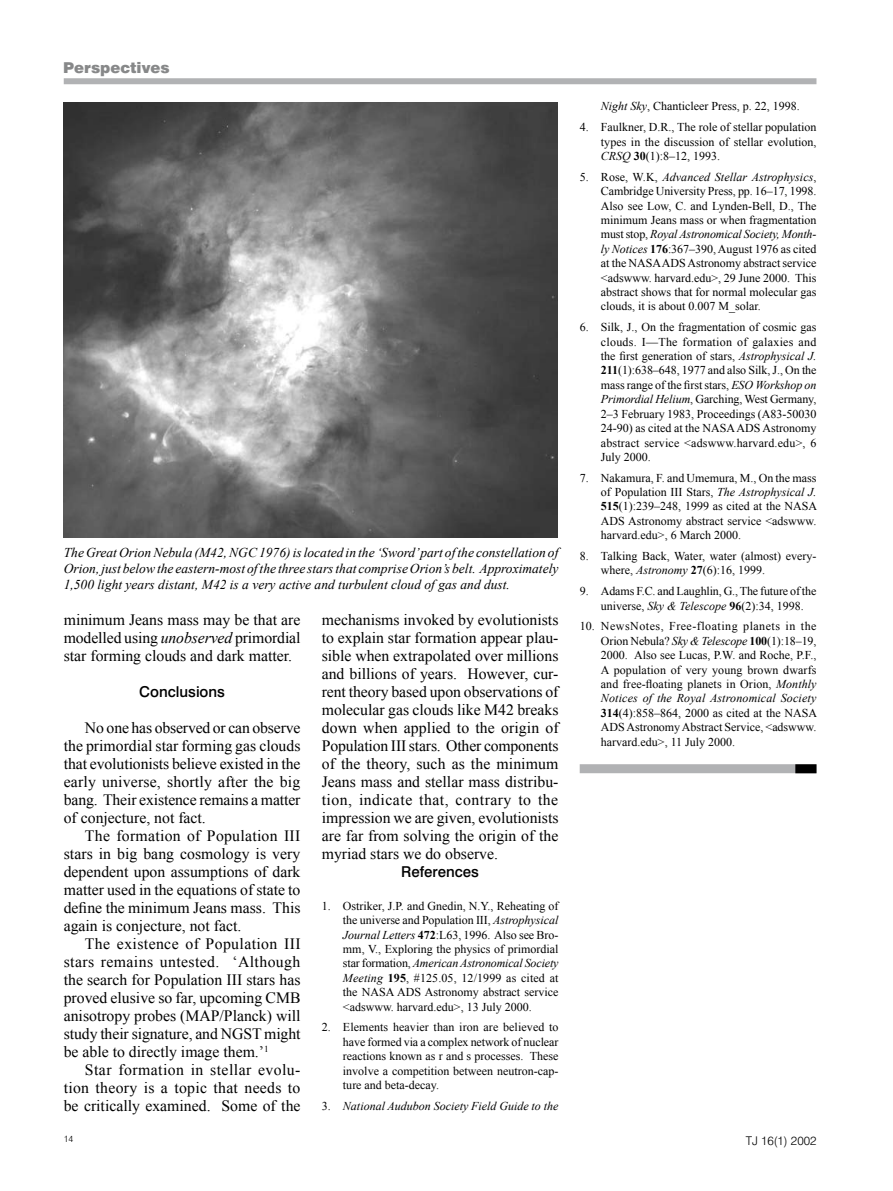
<style>
.page{position:relative;width:893px;height:1191px;background:#fff}
.page>*{position:absolute;margin:0;border:0;box-sizing:border-box;transform-origin:0 0}
.t1{font:15.75px/18px "Times New Roman";color:#000;text-align:justify}
.t2{font:500 15px "Swiss 721 BT";color:#000}
.t3{font:900 15px "Swiss 721 BT";color:#878889}
.t4{font:italic 13.5px/16.2px "Times New Roman";color:#000;text-align:justify}
.t5{font:12px/14.4px "Times New Roman";color:#000;text-align:justify}
.t6{font:italic 12px "Times New Roman";color:#000}
.t7{font:300 12px "Swiss 721 BT";color:#000}
.t8{font:300 9px "Swiss 721 BT";color:#000}
.s1{font-style:italic}
.s2{font-weight:700}
.s3{font-style:normal}
</style>
<div class="page">
<div style="left:64px;top:78px;width:752px;height:6px;background:#b1b2b4"></div>
<img style="left:64px;top:102px;width:493px;height:435px">
<div style="left:580px;top:764px;width:236px;height:9px;background:#b1b2b4"></div>
<div style="left:795px;top:764px;width:21px;height:9px;background:#000"></div>
<p class="t3" style="left:63px;top:59px;width:108px">Perspectives</p>
<p class="t4" style="left:64px;top:544px;width:496px">The Great Orion Nebula (M42, NGC 1976) is located in the ‘Sword’ part of the constellation of Orion, just below the eastern-most of the three stars that comprise Orion’s belt. Approximately 1,500 light years distant, M42 is a very active and turbulent cloud of gas and dust.</p>
<h1 class="t1" style="left:64px;top:611px;width:238px">minimum Jeans mass may be that are modelled using <span class="s1">unobserved</span> pri-mordial star forming clouds and dark matter.</h1>
<p class="t2" style="left:139px;top:683px;width:87px">Conclusions</p>
<h1 class="t1" style="left:64px;top:719px;width:238px;text-indent:21px">No one has observed or can observe the primordial star forming gas clouds that evolutionists believe existed in the early universe, shortly after the big bang. Their existence remains a matter of conjecture, not fact.</h1>
<h1 class="t1" style="left:64px;top:827px;width:238px;text-indent:21px">The formation of Population III stars in big bang cosmology is very dependent upon assumptions of dark matter used in the equations of state to define the minimum Jeans mass. This again is conjecture, not fact.</h1>
<p class="t1" style="left:64px;top:935px;width:238px;text-indent:21px">The existence of Population III stars remains untested. ‘Although the search for Population III stars has proved elusive so far, upcoming CMB anisotropy probes (MAP/Planck) will study their signature, and NGST might be able to directly image them.’<sup>1</sup></p>
<h1 class="t1" style="left:64px;top:1061px;width:238px;text-indent:21px">Star formation in stellar evolu&shy;tion theory is a topic that needs to be critically examined. Some of the</h1>
<p class="t1" style="left:322px;top:611px;width:238px">mechanisms invoked by evolutionists to explain star formation appear plau&shy;sible when extrapolated over millions and billions of years. However, cur&shy;rent theory based upon observations of molecular gas clouds like M42 breaks down when applied to the origin of Population III stars. Other components of the theory, such as the minimum Jeans mass and stellar mass distribu&shy;tion, indicate that, contrary to the impression we are given, evolutionists are far from solving the origin of the myriad stars we do observe.</p>
<p class="t2" style="left:401px;top:863px;width:79px">References</p>
<p class="t5" style="left:343px;top:898px;width:217px;text-indent:-21px">1. Ostriker, J.P. and Gnedin, N.Y., Reheating of the universe and Population III, <span class="s1">Astrophysical Journal Letters</span> <span class="s2">472</span>:L63, 1996. Also see Bro&shy;mm, V., Exploring the physics of primordial star formation, <span class="s1">American Astronomical Society Meeting</span> <span class="s2">195</span>, #125.05, 12/1999 as cited at the NASA ADS Astronomy abstract service &lt;adswww. harvard.edu&gt;, 13 July 2000.</p>
<p class="t5" style="left:343px;top:1020px;width:217px;text-indent:-21px">2. Elements heavier than iron are believed to have formed via a complex network of nuclear reactions known as r and s processes. These involve a competition between neutron-cap&shy;ture and beta-decay.</p>
<p class="t6" style="left:322px;top:1097px;width:238px"><span class="s3">3.</span> National Audubon Society Field Guide to the</p>
<p class="t5" style="left:601px;top:99px;width:200px"><span class="s1">Night Sky</span>, Chanticleer Press, p. 22, 1998.</p>
<p class="t5" style="left:601px;top:120px;width:217px;text-indent:-21px">4. Faulkner, D.R., The role of stellar population types in the discussion of stellar evolution, <span class="s1">CRSQ</span> <span class="s2">30</span>(1):8–12, 1993.</p>
<p class="t5" style="left:601px;top:169px;width:217px;text-indent:-21px">5. Rose, W.K, <span class="s1">Advanced Stellar Astrophysics</span>, Cambridge University Press, pp. 16–17, 1998.<br>Also see Low, C. and Lynden-Bell, D., The minimum Jeans mass or when fragmentation must stop, <span class="s1">Royal Astronomical Society, Month&shy;ly Notices</span> <span class="s2">176</span>:367–390, August 1976 as cited at the NASA ADS Astronomy abstract service &lt;adswww. harvard.edu&gt;, 29 June 2000. This abstract shows that for normal molecular gas clouds, it is about 0.007 M_solar.</p>
<p class="t5" style="left:601px;top:320px;width:217px;text-indent:-21px">6. Silk, J., On the fragmentation of cosmic gas clouds. I—The formation of galaxies and the first generation of stars, <span class="s1">Astrophysical J.<br></span><span class="s2">211</span>(1):638–648, 1977 and also Silk, J., On the mass range of the first stars, <span class="s1">ESO Workshop on Primordial Helium</span>, Garching, West Germany, 2–3 February 1983, Proceedings (A83-50030<br>24-90) as cited at the NASA ADS Astronomy abstract service &lt;adswww.harvard.edu&gt;, 6<br>July 2000.</p>
<p class="t5" style="left:601px;top:470px;width:218px;text-indent:-21px">7. Nakamura, F. and Umemura, M., On the mass of Population III Stars, <span class="s1">The Astrophysical J.<br></span><span class="s2">515</span>(1):239–248, 1999 as cited at the NASA ADS Astronomy abstract service &lt;adswww. harvard.edu&gt;, 6 March 2000.</p>
<p class="t5" style="left:601px;top:548px;width:217px;text-indent:-21px">8. Talking Back, Water, water (almost) every&shy;where, <span class="s1">Astronomy</span> <span class="s2">27</span>(6):16, 1999.</p>
<p class="t5" style="left:601px;top:584px;width:217px;text-indent:-21px">9. Adams F.C. and Laughlin, G., The future of the universe, <span class="s1">Sky &amp; Telescope</span> <span class="s2">96</span>(2):34, 1998.</p>
<p class="t5" style="left:601px;top:619px;width:218px;text-indent:-21px">10. NewsNotes, Free-floating planets in the Orion Nebula? <span class="s1">Sky &amp; Telescope</span> <span class="s2">100</span>(1):18–19, 2000. Also see Lucas, P.W. and Roche, P.F., A population of very young brown dwarfs and free-floating planets in Orion, <span class="s1">Monthly Notices of the Royal Astronomical Society </span><span class="s2">314</span>(4):858–864, 2000 as cited at the NASA ADS Astronomy Abstract Service, &lt;adswww. harvard.edu&gt;, 11 July 2000.</p>
<p class="t8" style="left:64px;top:1133px;width:11px">14</p>
<p class="t7" style="left:746px;top:1133px;width:72px">TJ 16(1) 2002</p>
</div>
